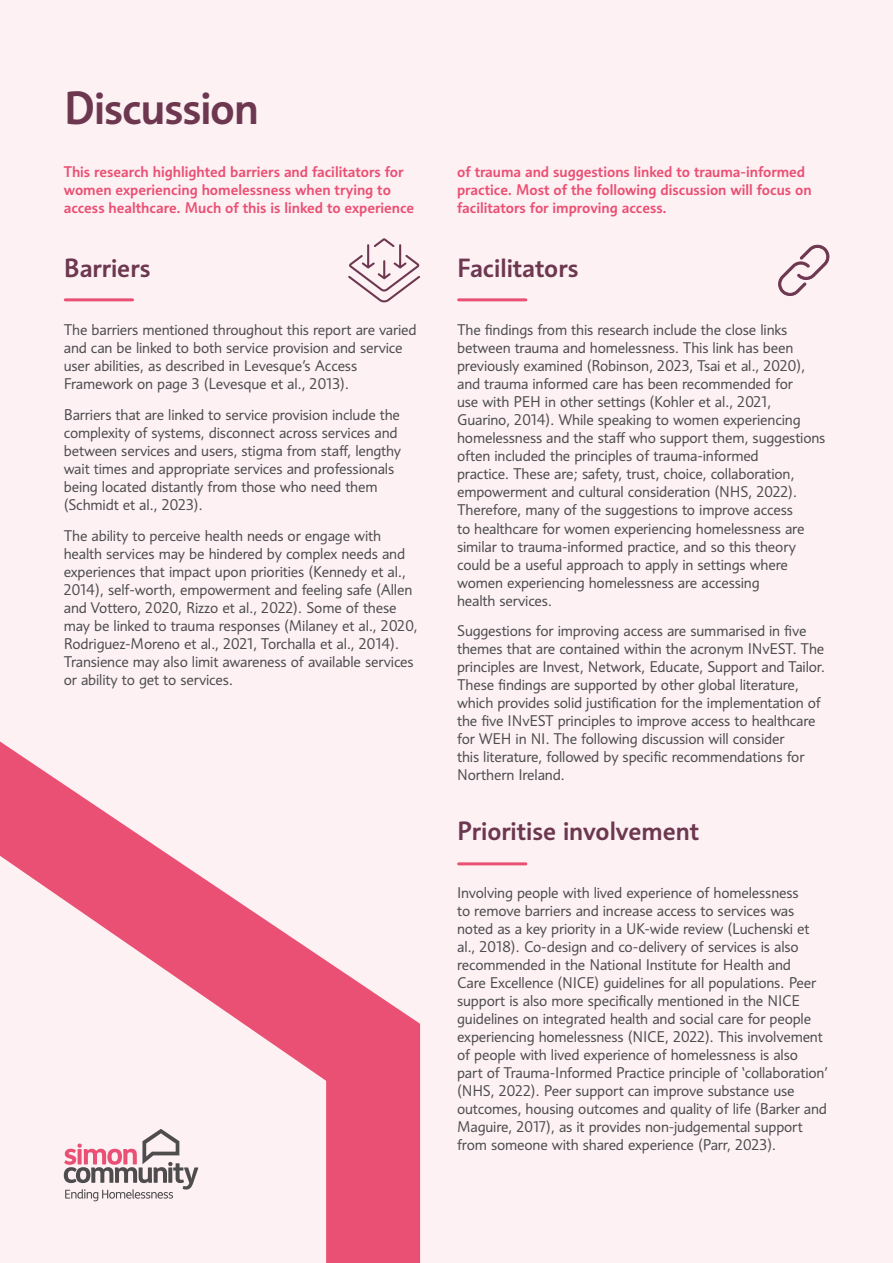
<style>
.page{position:relative;width:893px;height:1263px;background:#fdf1f4}
.page>*{position:absolute;margin:0;border:0;box-sizing:border-box;transform-origin:0 0}
.t1{font:500 45px "Informa Pro";letter-spacing:-.025em;color:#6d384f}
.t2{font:500 25.5px "Informa Pro";color:#6d384f}
.t3{font:15px/18px "Informa Pro";letter-spacing:-.01em;color:#4d4d4f}
.t4{font:500 15px/18px "Informa Pro";color:#ea5073}
</style>
<div class="page">
<hr style="left:65px;top:298px;width:68px;height:3px;background:#ea5073">
<hr style="left:459px;top:298px;width:67px;height:3px;background:#ea5073">
<hr style="left:459px;top:862px;width:67px;height:3px;background:#ea5073">
<svg style="left:0;top:741px;width:420px;height:522px"></svg>
<svg style="left:348px;top:238px;width:72px;height:65px"></svg>
<svg style="left:778px;top:244px;width:51px;height:52px"></svg>
<h1 class="t1" style="left:64px;top:81px;width:196px">Discussion</h1>
<p class="t4" style="left:64px;top:163px;width:352px">This research highlighted barriers and facilitators for women experiencing homelessness when trying to access healthcare. Much of this is linked to experience</p>
<h2 class="t2" style="left:64px;top:252px;width:88px">Barriers</h2>
<p class="t3" style="left:64px;top:321px;width:354px">The barriers mentioned throughout this report are varied and can be linked to both service provision and service user abilities, as described in Levesque’s Access Framework on page 3 (Levesque et al., 2013).</p>
<p class="t3" style="left:64px;top:406px;width:339px">Barriers that are linked to service provision include the complexity of systems, disconnect across services and between services and users, stigma from staff, lengthy wait times and appropriate services and professionals being located distantly from those who need them (Schmidt et al., 2023).</p>
<p class="t3" style="left:64px;top:526px;width:355px">The ability to perceive health needs or engage with health services may be hindered by complex needs and experiences that impact upon priorities (Kennedy et al., 2014), self-worth, empowerment and feeling safe (Allen and Vottero, 2020, Rizzo et al., 2022). Some of these may be linked to trauma responses (Milaney et al., 2020, Rodriguez-Moreno et al., 2021, Torchalla et al., 2014).<br>Transience may also limit awareness of available services or ability to get to services.</p>
<p class="t4" style="left:457px;top:163px;width:356px">of trauma and suggestions linked to trauma-informed practice. Most of the following discussion will focus on facilitators for improving access.</p>
<h2 class="t2" style="left:457px;top:252px;width:123px">Facilitators</h2>
<p class="t3" style="left:457px;top:321px;width:370px">The findings from this research include the close links between trauma and homelessness. This link has been previously examined (Robinson, 2023, Tsai et al., 2020), and trauma informed care has been recommended for<br>use with PEH in other settings (Kohler et al., 2021, Guarino, 2014). While speaking to women experiencing homelessness and the staff who support them, suggestions often included the principles of trauma-informed<br>practice. These are; safety, trust, choice, collaboration, empowerment and cultural consideration (NHS, 2022).<br>Therefore, many of the suggestions to improve access<br>to healthcare for women experiencing homelessness are similar to trauma-informed practice, and so this theory could be a useful approach to apply in settings where women experiencing homelessness are accessing<br>health services.</p>
<p class="t3" style="left:457px;top:622px;width:370px">Suggestions for improving access are summarised in five themes that are contained within the acronym INvEST. The principles are Invest, Network, Educate, Support and Tailor.<br>These findings are supported by other global literature, which provides solid justification for the implementation of the five INvEST principles to improve access to healthcare for WEH in NI. The following discussion will consider<br>this literature, followed by specific recommendations for Northern Ireland.</p>
<h2 class="t2" style="left:457px;top:815px;width:243px">Prioritise involvement</h2>
<p class="t3" style="left:457px;top:884px;width:372px">Involving people with lived experience of homelessness<br>to remove barriers and increase access to services was noted as a key priority in a UK-wide review (Luchenski et al., 2018). Co-design and co-delivery of services is also recommended in the National Institute for Health and<br>Care Excellence (NICE) guidelines for all populations. Peer support is also more specifically mentioned in the NICE guidelines on integrated health and social care for people experiencing homelessness (NICE, 2022). This involvement of people with lived experience of homelessness is also<br>part of Trauma-Informed Practice principle of ‘collaboration’ (NHS, 2022). Peer support can improve substance use outcomes, housing outcomes and quality of life (Barker and Maguire, 2017), as it provides non-judgemental support from someone with shared experience (Parr, 2023).</p>
</div>
